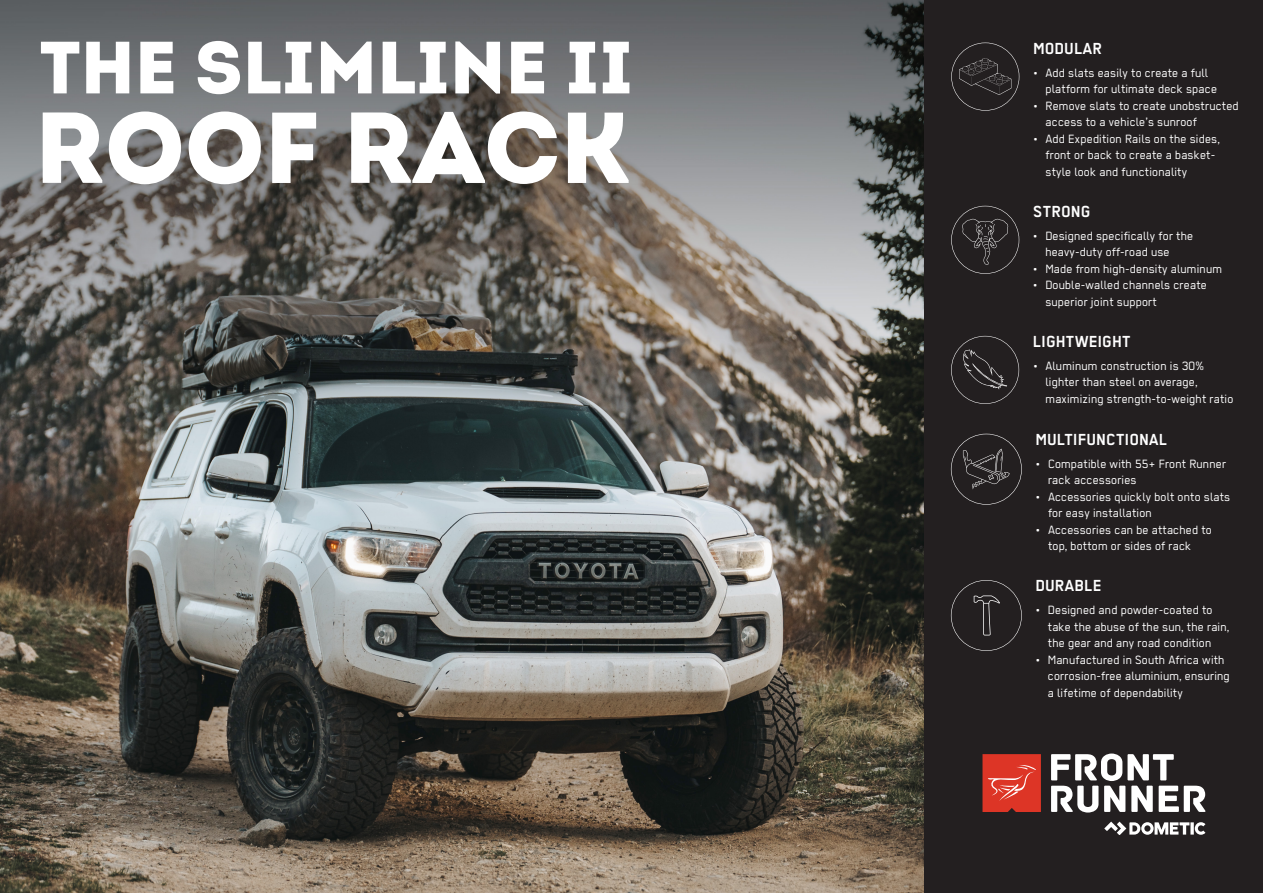
<style>
.page{position:relative;width:1263px;height:893px;background:#fff}
.page>*{position:absolute;margin:0;border:0;box-sizing:border-box;transform-origin:0 0}
.t1{font:100.5px "Intro Black Caps";color:#fff}
.t2{font:73.8px "Intro Black Caps";color:#fff}
.t3{font:700 18px "Regular";color:#fff}
.t4{font:13.5px/16.5px "Regular";color:#fff}
</style>
<div class="page">
<img style="left:0;top:0;width:924px;height:893px">
<div style="left:924px;top:0;width:339px;height:893px;background:#231f20"></div>
<svg style="left:951px;top:43px;width:68px;height:68px"></svg>
<svg style="left:951px;top:206px;width:68px;height:68px"></svg>
<svg style="left:951px;top:434px;width:71px;height:71px"></svg>
<svg style="left:982px;top:754px;width:59px;height:58px;background:#db4032"></svg>
<svg style="left:1051px;top:753px;width:154px;height:59px"></svg>
<svg style="left:1104px;top:822px;width:101px;height:13px"></svg>
<svg style="left:951px;top:336px;width:68px;height:68px"></svg>
<svg style="left:951px;top:580px;width:71px;height:71px"></svg>
<p class="t2" style="left:40px;top:18px;width:595px">THE SLIMLINE II</p>
<p class="t1" style="left:35px;top:80px;width:599px">ROOF RACK</p>
<p class="t3" style="left:1033px;top:38px;width:70px">MODULAR</p>
<p class="t4" style="left:1045px;top:64px;width:173px;text-indent:-13px">• Add slats easily to create a full platform for ultimate deck space</p>
<p class="t4" style="left:1045px;top:97px;width:195px;text-indent:-13px">• Remove slats to create unobstructed access to a vehicle’s sunroof</p>
<p class="t4" style="left:1045px;top:130px;width:176px;text-indent:-13px">• Add Expedition Rails on the sides, front or back to create a basket&shy;style look and functionality</p>
<p class="t3" style="left:1033px;top:201px;width:59px">STRONG</p>
<p class="t4" style="left:1045px;top:227px;width:150px;text-indent:-13px">• Designed specifically for the heavy-duty off-road use</p>
<p class="t4" style="left:1032px;top:260px;width:191px">• Made from high-density aluminum</p>
<p class="t4" style="left:1045px;top:277px;width:163px;text-indent:-13px">• Double-walled channels create superior joint support</p>
<p class="t3" style="left:1033px;top:332px;width:99px">LIGHTWEIGHT</p>
<p class="t4" style="left:1045px;top:357px;width:189px;text-indent:-13px">• Aluminum construction is 30% lighter than steel on average, maximizing strength-to-weight ratio</p>
<p class="t3" style="left:1036px;top:430px;width:133px">MULTIFUNCTIONAL</p>
<p class="t4" style="left:1048px;top:455px;width:180px;text-indent:-13px">• Compatible with 55+ Front Runner rack accessories</p>
<p class="t4" style="left:1048px;top:488px;width:184px;text-indent:-13px">• Accessories quickly bolt onto slats for easy installation</p>
<p class="t4" style="left:1035px;top:521px;width:178px;text-align:center">• Accessories can be attached to top, bottom or sides of rack</p>
<p class="t3" style="left:1036px;top:576px;width:68px">DURABLE</p>
<p class="t4" style="left:1048px;top:601px;width:183px;text-indent:-13px">• Designed and powder-coated to take the abuse of the sun, the rain, the gear and any road condition</p>
<p class="t4" style="left:1048px;top:651px;width:183px;text-indent:-13px">• Manufactured in South Africa with corrosion-free aluminium, ensuring a lifetime of dependability</p>
</div>
